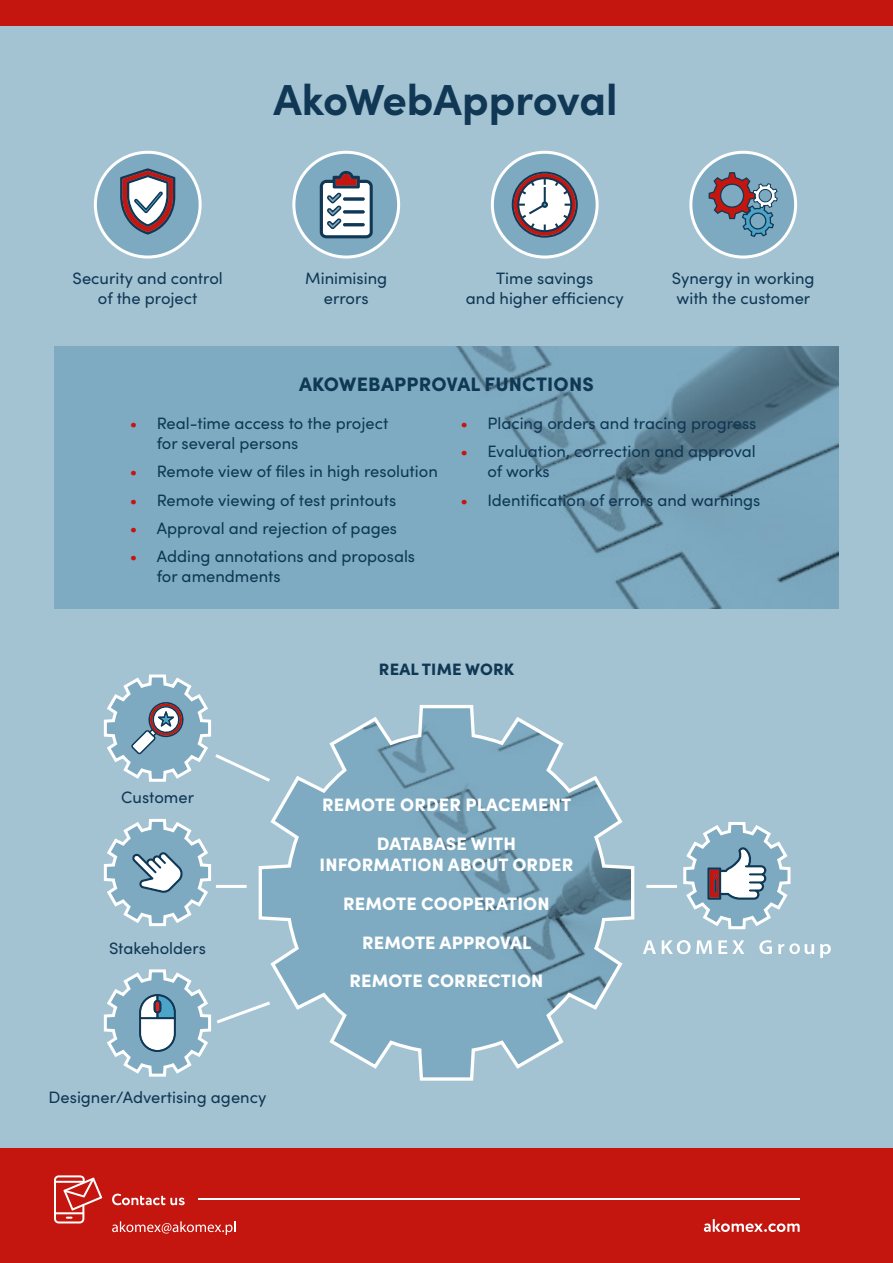
<style>
.page{position:relative;width:893px;height:1263px;background:#fff}
.page>*{position:absolute;margin:0;border:0;box-sizing:border-box;transform-origin:0 0}
.t1{font:700 43.5px "Sofia Pro";color:#103754}
.t2{font:900 19.5px "Sofia Pro";letter-spacing:.01em;color:#103754}
.t3{font:900 18px/21.6px "Sofia Pro";letter-spacing:.01em;color:#fff;text-align:center}
.t4{font:16.5px/19.8px "Sofia Pro";color:#103754}
.t5{font:900 16.5px "Sofia Pro";letter-spacing:.01em;color:#103754}
.s1{color:#c4160f}
</style>
<div class="page">
<div style="left:0;top:13px;width:893px;height:1135px;background:#a3c3d3"></div>
<div style="left:0;top:1148px;width:893px;height:115px;background:#c4160f"></div>
<div style="left:0;top:0;width:893px;height:26px;background:#c4160f"></div>
<svg style="left:258px;top:705px;width:377px;height:376px"></svg>
<svg style="left:103px;top:819px;width:108px;height:108px"></svg>
<svg style="left:759px;top:940px;width:13px;height:14px"></svg>
<svg style="left:820px;top:944px;width:11px;height:14px"></svg>
<svg style="left:643px;top:940px;width:13px;height:14px"></svg>
<svg style="left:662px;top:940px;width:50px;height:14px"></svg>
<svg style="left:718px;top:940px;width:26px;height:14px"></svg>
<svg style="left:778px;top:943px;width:36px;height:11px"></svg>
<svg style="left:683px;top:822px;width:108px;height:108px"></svg>
<hr style="left:714px;top:879px;width:3px;height:14px;background:#103754">
<img style="left:55px;top:346px;width:783px;height:262px">
<div style="left:691px;top:152px;width:105px;height:105px;background:#7eaac1;border-radius:50%"></div>
<div style="left:689px;top:151px;width:108px;height:108px;border:3px solid #fff;border-radius:50%"></div>
<svg style="left:708px;top:172px;width:70px;height:65px"></svg>
<div style="left:95px;top:152px;width:105px;height:105px;background:#7eaac1;border-radius:50%"></div>
<div style="left:94px;top:151px;width:108px;height:108px;border:3px solid #fff;border-radius:50%"></div>
<svg style="left:120px;top:168px;width:56px;height:66px"></svg>
<div style="left:294px;top:152px;width:105px;height:105px;background:#7eaac1;border-radius:50%"></div>
<div style="left:292px;top:151px;width:108px;height:108px;border:3px solid #fff;border-radius:50%"></div>
<svg style="left:320px;top:171px;width:53px;height:67px;background:#a0aab6"></svg>
<div style="left:492px;top:152px;width:105px;height:105px;background:#7eaac1;border-radius:50%"></div>
<div style="left:491px;top:151px;width:108px;height:108px;border:3px solid #fff;border-radius:50%"></div>
<svg style="left:512px;top:172px;width:66px;height:66px"></svg>
<hr style="left:216px;top:885px;width:31px;height:3px;background:#fff">
<hr style="left:646px;top:885px;width:31px;height:3px;background:#fff">
<svg style="left:103px;top:674px;width:170px;height:110px"></svg>
<svg style="left:103px;top:968px;width:170px;height:110px"></svg>
<hr style="left:198px;top:1199px;width:602px;height:1px;background:#fff">
<svg style="left:112px;top:1221px;width:124px;height:14px"></svg>
<svg style="left:54px;top:1175px;width:48px;height:48px"></svg>
<svg style="left:112px;top:1193px;width:73px;height:12px"></svg>
<svg style="left:704px;top:1219px;width:96px;height:13px"></svg>
<p class="t1" style="left:273px;top:66px;width:345px">AkoWebApproval</p>
<p class="t4" style="left:73px;top:267px;width:152px;text-align:center">Security and control of the project</p>
<p class="t4" style="left:305px;top:267px;width:83px;text-align:center">Minimising errors</p>
<p class="t4" style="left:466px;top:267px;width:159px;text-align:center">Time savings<br>and higher efficiency</p>
<p class="t4" style="left:672px;top:267px;width:144px">Synergy in working with the customer</p>
<p class="t2" style="left:299px;top:369px;width:296px">AKOWEBAPPROVAL FUNCTIONS</p>
<p class="t4" style="left:157px;top:413px;width:233px;text-indent:-27px"><span class="s1">•</span> Real-time access to the project for several persons</p>
<p class="t4" style="left:130px;top:461px;width:310px"><span class="s1">•</span> Remote view of files in high resolution</p>
<p class="t4" style="left:130px;top:489px;width:268px"><span class="s1">•</span> Remote viewing of test printouts</p>
<p class="t4" style="left:130px;top:517px;width:269px"><span class="s1">•</span> Approval and rejection of pages</p>
<p class="t4" style="left:157px;top:546px;width:260px;text-indent:-27px"><span class="s1">•</span> Adding annotations and proposals for amendments</p>
<p class="t4" style="left:460px;top:413px;width:298px"><span class="s1">•</span> Placing orders and tracing progress</p>
<p class="t4" style="left:487px;top:441px;width:270px;text-indent:-27px"><span class="s1">•</span> Evaluation, correction and approval of works</p>
<p class="t4" style="left:460px;top:489px;width:302px"><span class="s1">•</span> Identification of errors and warnings</p>
<p class="t4" style="left:121px;top:787px;width:74px">Customer</p>
<p class="t4" style="left:109px;top:937px;width:98px">Stakeholders</p>
<p class="t4" style="left:49px;top:1087px;width:219px">Designer/Advertising agency</p>
<p class="t5" style="left:379px;top:656px;width:137px">REAL TIME WORK</p>
<p class="t3" style="left:322px;top:792px;width:251px">REMOTE ORDER PLACEMENT</p>
<p class="t3" style="left:320px;top:831px;width:255px">DATABASE WITH<br>INFORMATION ABOUT ORDER</p>
<p class="t3" style="left:343px;top:891px;width:208px">REMOTE COOPERATION</p>
<p class="t3" style="left:362px;top:930px;width:171px">REMOTE APPROVAL</p>
<p class="t3" style="left:349px;top:968px;width:196px">REMOTE CORRECTION</p>
</div>
